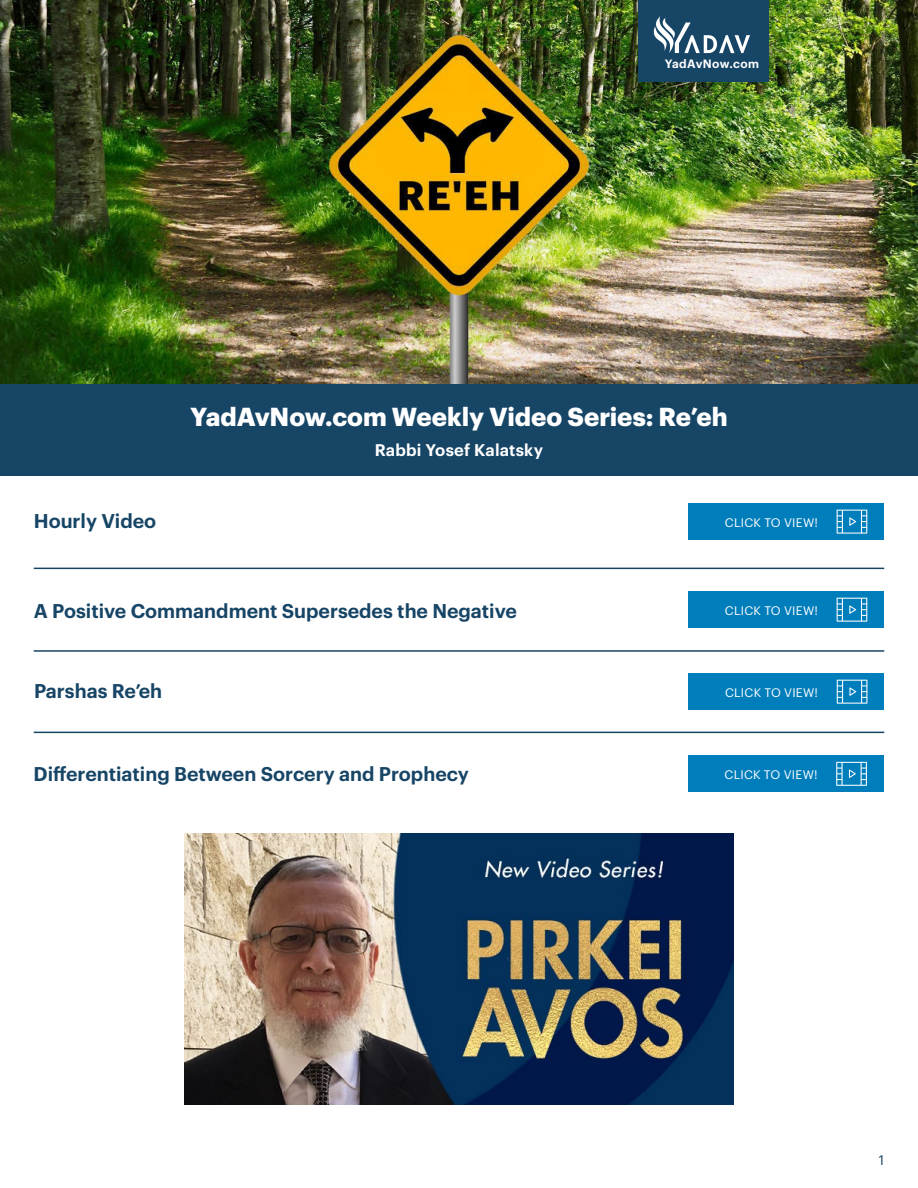
<style>
.page{position:relative;width:918px;height:1188px;background:#fff}
.page>*{position:absolute;margin:0;border:0;box-sizing:border-box;transform-origin:0 0}
.t1{font:700 25.5px "Graphik";letter-spacing:-.005em;color:#fff}
.t2{font:600 19.5px "Graphik";color:#174566}
.t3{font:600 16.5px "Graphik";letter-spacing:.01em;color:#fff}
.t4{font:13.5px "Graphik";color:#174566}
.t5{font:12.15px "Graphik";letter-spacing:.02em;color:#fff}
.t6{font:600 11.85px "Graphik";letter-spacing:.03em;color:#fff}
</style>
<div class="page">
<hr style="left:34px;top:568px;width:850px;height:1px;background:#174566">
<hr style="left:34px;top:650px;width:850px;height:2px;background:#174566">
<hr style="left:34px;top:732px;width:850px;height:1px;background:#174566">
<div style="left:688px;top:504px;width:196px;height:36px;background:#007ebc"></div>
<svg style="left:837px;top:510px;width:30px;height:24px"></svg>
<div style="left:688px;top:592px;width:196px;height:36px;background:#007ebc"></div>
<svg style="left:837px;top:598px;width:30px;height:24px"></svg>
<div style="left:688px;top:756px;width:196px;height:36px;background:#007ebc"></div>
<svg style="left:836px;top:762px;width:31px;height:24px"></svg>
<div style="left:689px;top:674px;width:195px;height:36px;background:#007ebc"></div>
<svg style="left:837px;top:680px;width:30px;height:24px"></svg>
<img style="left:184px;top:833px;width:550px;height:272px">
<img style="left:0;top:0;width:918px;height:384px">
<div style="left:0;top:384px;width:918px;height:92px;background:#174566"></div>
<div style="left:638px;top:0;width:130px;height:82px;background:#174566"></div>
<svg style="left:653px;top:16px;width:97px;height:37px"></svg>
<p class="t6" style="left:665px;top:55px;width:96px">YadAvNow.com</p>
<h1 class="t1" style="left:190px;top:397px;width:539px">YadAvNow.com Weekly Video Series: Re’eh</h1>
<p class="t3" style="left:375px;top:437px;width:170px">Rabbi Yosef Kalatsky</p>
<p class="t2" style="left:34px;top:506px;width:124px">Hourly Video</p>
<p class="t5" style="left:725px;top:513px;width:95px">CLICK TO VIEW!</p>
<p class="t2" style="left:34px;top:596px;width:485px">A Positive Commandment Supersedes the Negative</p>
<p class="t5" style="left:725px;top:601px;width:95px">CLICK TO VIEW!</p>
<p class="t2" style="left:34px;top:676px;width:130px">Parshas Re’eh</p>
<p class="t5" style="left:725px;top:683px;width:95px">CLICK TO VIEW!</p>
<p class="t2" style="left:34px;top:759px;width:437px">Differentiating Between Sorcery and Prophecy</p>
<p class="t5" style="left:724px;top:765px;width:95px">CLICK TO VIEW!</p>
<p class="t4" style="left:879px;top:1150px;width:7px">1</p>
</div>
